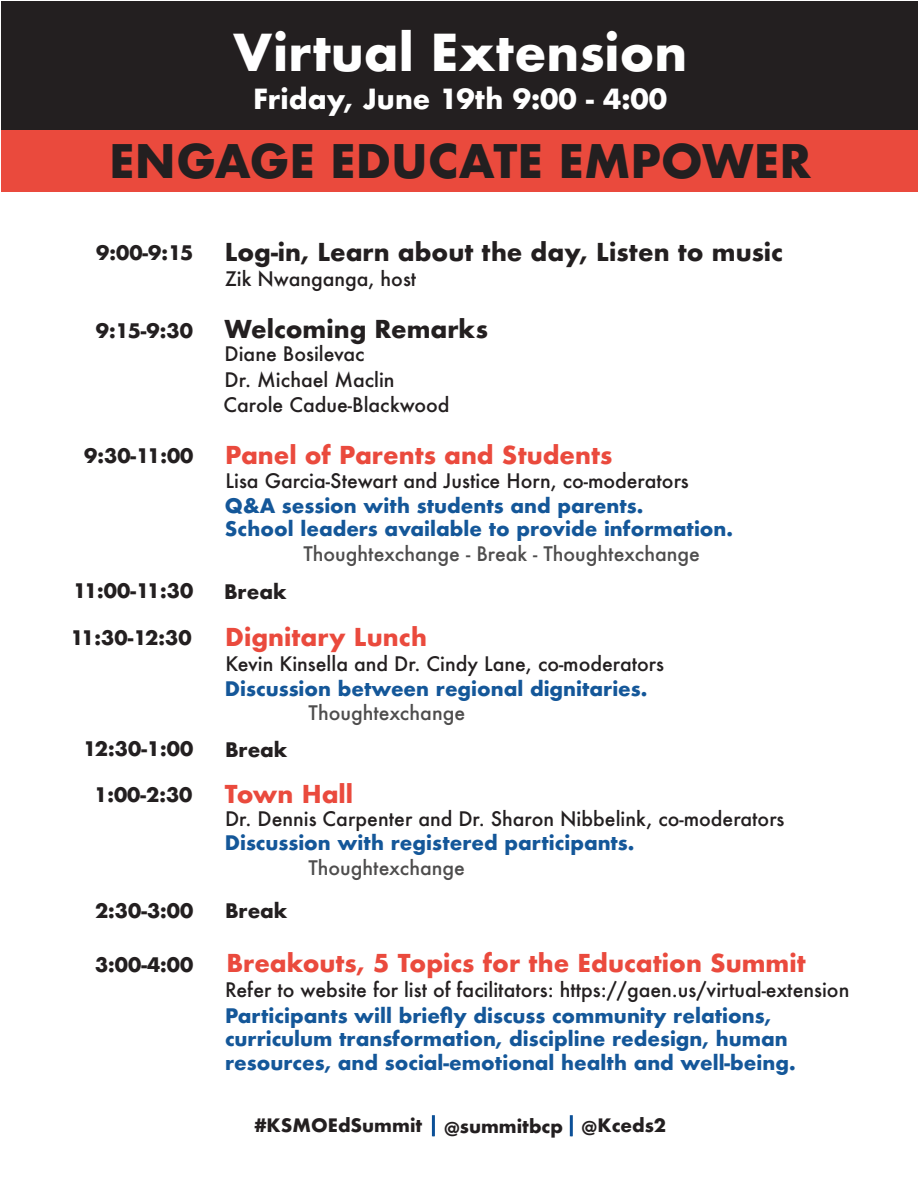
<style>
.page{position:relative;width:918px;height:1188px;background:#fff}
.page>*{position:absolute;margin:0;border:0;box-sizing:border-box;transform-origin:0 0}
.t1{font:700 49.5px "Futura";color:#fff}
.t2{font:700 45px "Futura";color:#231f20}
.t3{font:700 27px "Futura";color:#fff}
.t4{font:700 24px "Futura";color:#ea4a3d}
.t5{font:700 24px "Futura";color:#231f20}
.t6{font:700 19.5px/23.4px "Futura";color:#145799}
.t7{font:500 19.5px/25.7px "Futura";color:#231f20}
.t8{font:700 19.5px "Futura";color:#231f20}
.t9{font:500 19.5px "Futura";color:#4e4d4d}
.t10{font:700 18px "Futura";color:#231f20}
</style>
<div class="page">
<div style="left:1px;top:1px;width:917px;height:130px;background:#231f20"></div>
<div style="left:1px;top:130px;width:917px;height:61px;background:#ea4a3d"></div>
<hr style="left:432px;top:1115px;width:3px;height:21px;background:#0c5098">
<hr style="left:570px;top:1115px;width:3px;height:21px;background:#0c5098">
<h1 class="t1" style="left:233px;top:17px;width:455px">Virtual Extension</h1>
<h3 class="t3" style="left:253px;top:80px;width:416px">Friday, June 19th 9:00 - 4:00</h3>
<h2 class="t2" style="left:109px;top:129px;width:704px">ENGAGE EDUCATE EMPOWER</h2>
<p class="t8" style="left:96px;top:239px;width:99px">9:00-9:15</p>
<p class="t5" style="left:225px;top:235px;width:560px">Log-in, Learn about the day, Listen to music</p>
<p class="t7" style="left:225px;top:266px;width:193px">Zik Nwanganga, host</p>
<p class="t8" style="left:96px;top:316px;width:99px">9:15-9:30</p>
<p class="t5" style="left:225px;top:312px;width:265px">Welcoming Remarks</p>
<p class="t7" style="left:224px;top:340px;width:228px">Diane Bosilevac<br>Dr. Michael Maclin<br>Carole Cadue-Blackwood</p>
<p class="t8" style="left:84px;top:441px;width:111px">9:30-11:00</p>
<p class="t4" style="left:225px;top:438px;width:389px">Panel of Parents and Students</p>
<p class="t6" style="left:225px;top:494px;width:510px">Q&amp;A session with students and parents.<br>School leaders available to provide information.</p>
<p class="t9" style="left:304px;top:541px;width:398px">Thoughtexchange - Break - Thoughtexchange</p>
<p class="t8" style="left:73px;top:577px;width:122px">11:00-11:30</p>
<p class="t8" style="left:224px;top:577px;width:64px">Break</p>
<p class="t7" style="left:226px;top:468px;width:465px">Lisa Garcia-Stewart and Justice Horn, co-moderators</p>
<p class="t8" style="left:70px;top:623px;width:123px">11:30-12:30</p>
<p class="t4" style="left:225px;top:619px;width:203px">Dignitary Lunch</p>
<p class="t7" style="left:225px;top:651px;width:440px">Kevin Kinsella and Dr. Cindy Lane, co-moderators</p>
<p class="t9" style="left:309px;top:699px;width:158px">Thoughtexchange</p>
<p class="t6" style="left:225px;top:676px;width:424px">Discussion between regional dignitaries.</p>
<p class="t8" style="left:83px;top:735px;width:112px">12:30-1:00</p>
<p class="t8" style="left:225px;top:735px;width:64px">Break</p>
<p class="t8" style="left:94px;top:780px;width:100px">1:00-2:30</p>
<p class="t4" style="left:225px;top:776px;width:130px">Town Hall</p>
<p class="t7" style="left:225px;top:806px;width:561px">Dr. Dennis Carpenter and Dr. Sharon Nibbelink, co-moderators</p>
<p class="t6" style="left:225px;top:831px;width:411px">Discussion with registered participants.</p>
<p class="t9" style="left:308px;top:854px;width:158px">Thoughtexchange</p>
<p class="t8" style="left:95px;top:897px;width:100px">2:30-3:00</p>
<p class="t8" style="left:225px;top:897px;width:64px">Break</p>
<p class="t8" style="left:95px;top:950px;width:100px">3:00-4:00</p>
<p class="t4" style="left:227px;top:945px;width:581px">Breakouts, 5 Topics for the Education Summit</p>
<p class="t7" style="left:225px;top:977px;width:626px">Refer to website for list of facilitators: https://gaen.us/virtual-extension</p>
<p class="t6" style="left:225px;top:1004px;width:572px">Participants will briefly discuss community relations, curriculum transformation, discipline redesign, human resources, and social-emotional health and well-being.</p>
<p class="t10" style="left:254px;top:1112px;width:413px">#KSMOEdSummit @summitbcp @Kceds2</p>
</div>
